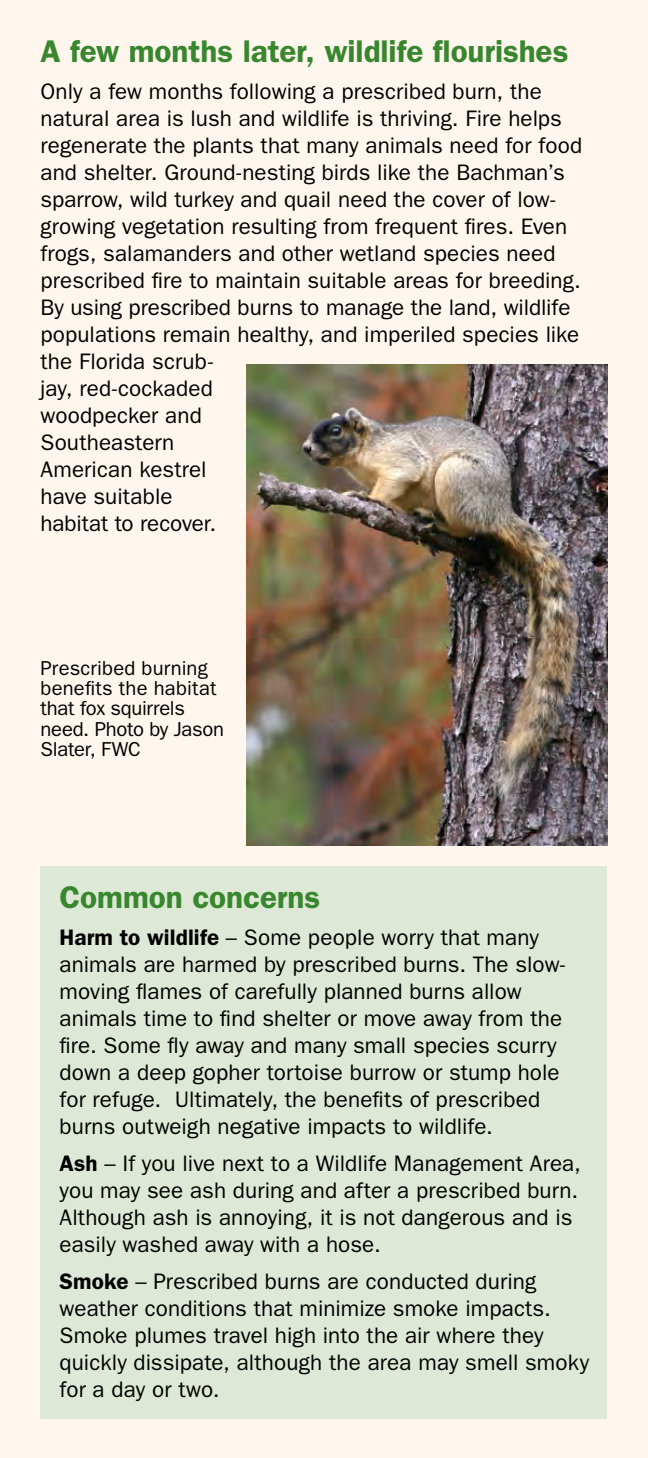
<style>
.page{position:relative;width:648px;height:1458px;background:#fff7ed}
.page>*{position:absolute;margin:0;border:0;box-sizing:border-box;transform-origin:0 0}
.subhead{font:600 31.5px "ITC Franklin Gothic Std";color:#38862e}
.subhead-2{font:22.5px/27px "ITC Franklin Gothic Std";letter-spacing:.005em;color:#000}
.subhead-3{font:20.25px/20.2px "ITC Franklin Gothic Std";letter-spacing:-.005em;color:#000}
.s1{font-weight:600}
</style>
<div class="page">
<div style="left:40px;top:867px;width:568px;height:552px;background:#dde9d6"></div>
<img style="left:246px;top:364px;width:362px;height:482px">
<p class="subhead" style="left:40px;top:33px;width:530px">A few months later, wildlife flourishes</p>
<p class="subhead-2" style="left:40px;top:78px;width:543px">Only a few months following a prescribed burn, the natural area is lush and wildlife is thriving. Fire helps regenerate the plants that many animals need for food and shelter. Ground-nesting birds like the Bachman’s sparrow, wild turkey and quail need the cover of low&shy;growing vegetation resulting from frequent fires. Even frogs, salamanders and other wetland species need prescribed fire to maintain suitable areas for breeding.<br>By using prescribed burns to manage the land, wildlife populations remain healthy, and imperiled species like the Florida scrub-<br>jay, red-cockaded<br>woodpecker and<br>Southeastern<br>American kestrel<br>have suitable</p>
<p class="subhead-2" style="left:40px;top:510px;width:177px">habitat to recover.</p>
<p class="subhead-3" style="left:40px;top:658px;width:185px">Prescribed burning benefits the habitat that fox squirrels need. Photo by Jason<br>Slater, FWC</p>
<p class="subhead" style="left:60px;top:878px;width:262px">Common concerns</p>
<p class="subhead-2" style="left:60px;top:924px;width:507px"><span class="s1">Harm to wildlife</span> – Some people worry that many animals are harmed by prescribed burns. The slow&shy;moving flames of carefully planned burns allow animals time to find shelter or move away from the fire. Some fly away and many small species scurry down a deep gopher tortoise burrow or stump hole for refuge. Ultimately, the benefits of prescribed burns outweigh negative impacts to wildlife.</p>
<p class="subhead-2" style="left:60px;top:1150px;width:523px"><span class="s1">Ash</span> – If you live next to a Wildlife Management Area, you may see ash during and after a prescribed burn.<br>Although ash is annoying, it is not dangerous and is easily washed away with a hose.</p>
<p class="subhead-2" style="left:60px;top:1268px;width:531px"><span class="s1">Smoke</span> – Prescribed burns are conducted during weather conditions that minimize smoke impacts.<br>Smoke plumes travel high into the air where they quickly dissipate, although the area may smell smoky for a day or two.</p>
</div>
